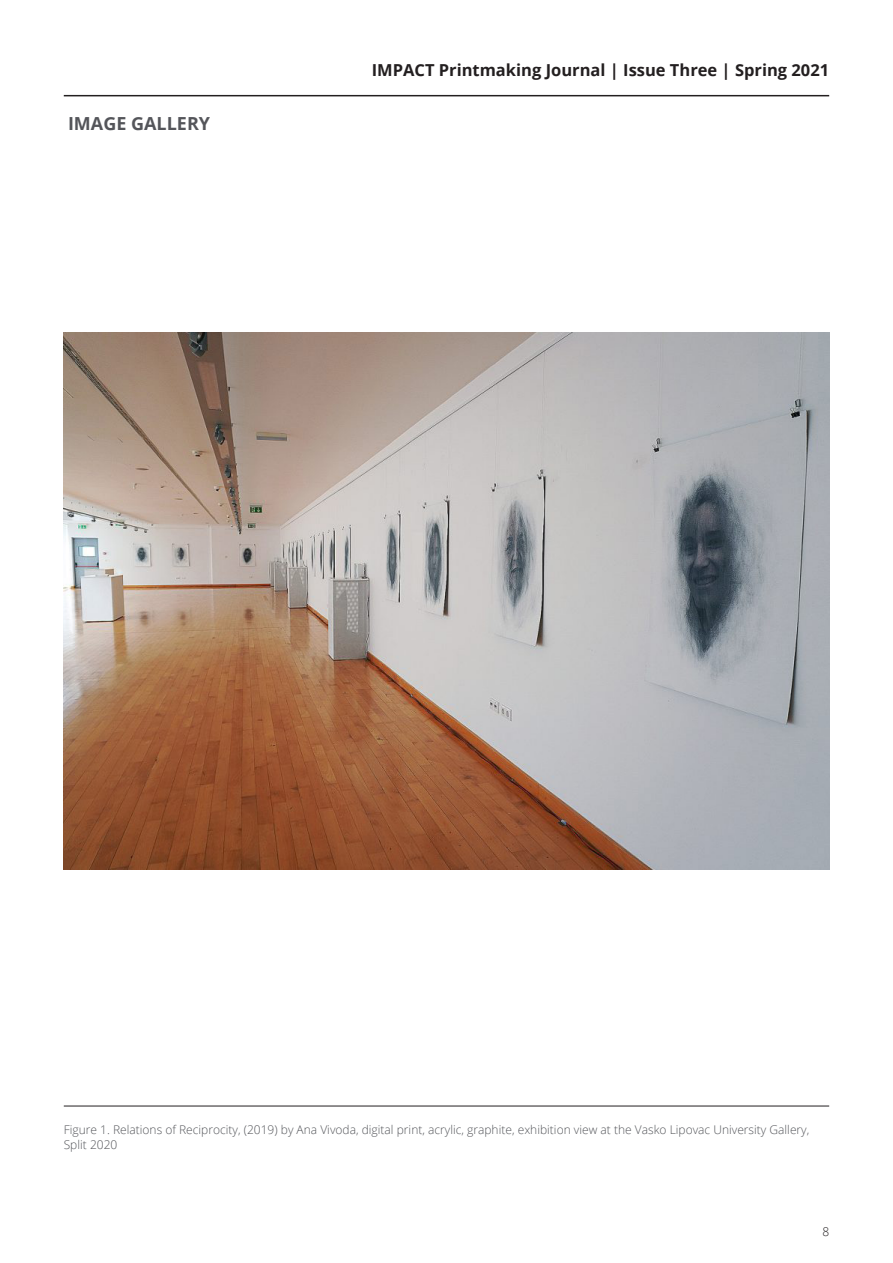
<style>
.page{position:relative;width:893px;height:1263px;background:#fff}
.page>*{position:absolute;margin:0;border:0;box-sizing:border-box;transform-origin:0 0}
.Main_Text{font:700 18px "Open Sans";color:#54555a}
.t1{font:700 16.5px "Open Sans";color:#231f20}
.t2{font:300 12px/15px "Open Sans";color:#54555a}
.t3{font:300 12px "Open Sans";color:#231f20}
</style>
<div class="page">
<hr style="left:64px;top:95px;width:765px;height:1px;background:#231f20">
<hr style="left:64px;top:1106px;width:765px;height:1px;background:#231f20">
<img style="left:64px;top:333px;width:765px;height:536px">
<p class="Main_Text" style="left:68px;top:110px;width:144px">IMAGE GALLERY</p>
<h2 class="t1" style="left:372px;top:59px;width:459px">IMPACT Printmaking Journal | Issue Three | Spring 2021</h2>
<p class="t2" style="left:64px;top:1122px;width:747px">Figure 1. Relations of Reciprocity, (2019) by Ana Vivoda, digital print, acrylic, graphite, exhibition view at the Vasko Lipovac University Gallery,<br>Split 2020</p>
<p class="t3" style="left:822px;top:1223px;width:8px">8</p>
</div>
